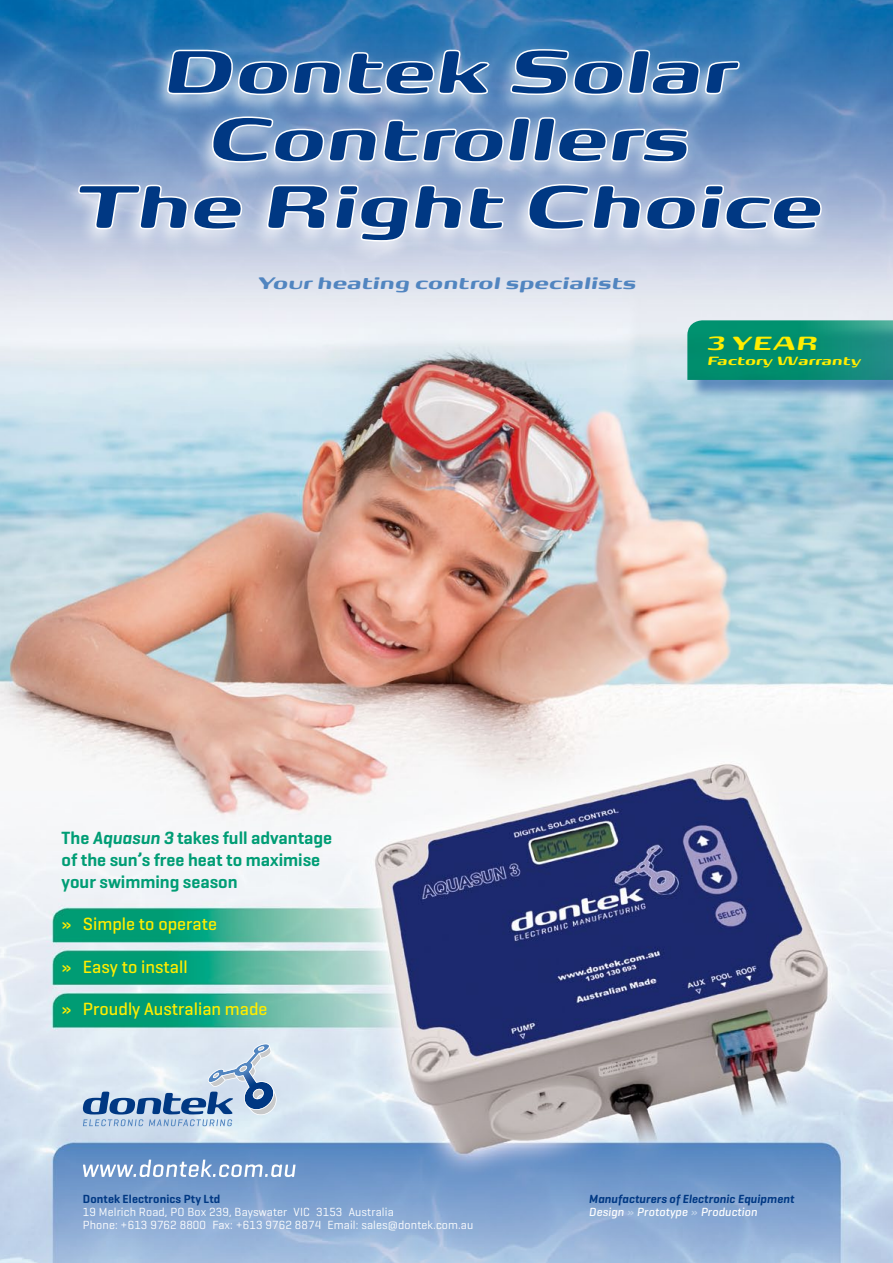
<style>
.page{position:relative;width:893px;height:1263px;background:#fff}
.page>*{position:absolute;margin:0;border:0;box-sizing:border-box;transform-origin:0 0}
.t1{font:italic 900 75px/67.5px "FP Head Pro";color:#003883;text-align:center}
.t2{font:italic 900 24px "FP Head Pro";color:#ffed00}
.t3{font:italic 900 21px "FP Head Pro";color:#5185c0}
.t4{font:600 18px/21.6px "Geogrotesque";color:#009d75}
.t5{font:500 18px "Geogrotesque";color:#ffed00}
.t6{font:italic 900 15px "FP Head Pro";color:#ffed00}
.t7{font:12px/12.8px "Geogrotesque";letter-spacing:.01em;color:#fff}
.t8{font:italic 600 12px/12.8px "Geogrotesque";letter-spacing:.01em;color:#003883}
.t9{font:600 12px "Geogrotesque";letter-spacing:.01em;color:#003883}
.s1{font-style:italic}
.s2{font-weight:500;color:#fff}
.s3{font-weight:500;color:#bfd3eb}
</style>
<div class="page">
<img style="left:0;top:0;width:893px;height:1263px">
<div style="left:689px;top:322px;width:204px;height:77px;background:#5185c0;opacity:.75"></div>
<svg style="left:687px;top:320px;width:206px;height:60px;background:#0d9076"></svg>
<svg style="left:82px;top:1043px;width:195px;height:83px;background:#b8cbe0"></svg>
<div style="left:61px;top:42px;width:770px;height:221px;background:#fff;opacity:.75"></div>
<svg style="left:168px;top:48px;width:325px;height:49px"></svg>
<svg style="left:509px;top:48px;width:232px;height:49px"></svg>
<svg style="left:208px;top:115px;width:481px;height:49px"></svg>
<svg style="left:78px;top:183px;width:166px;height:49px"></svg>
<svg style="left:268px;top:183px;width:62px;height:48px"></svg>
<svg style="left:336px;top:183px;width:72px;height:60px"></svg>
<svg style="left:415px;top:183px;width:90px;height:48px"></svg>
<svg style="left:524px;top:182px;width:299px;height:50px"></svg>
<svg style="left:83px;top:1159px;width:213px;height:18px"></svg>
<h1 class="t1" style="left:74px;top:29px;width:749px">Dontek Solar<br>Controllers<br>The Right Choice</h1>
<h3 class="t3" style="left:257px;top:268px;width:380px">Your heating control specialists</h3>
<h2 class="t2" style="left:706px;top:325px;width:101px">3 Year</h2>
<p class="t6" style="left:707px;top:349px;width:155px">Factory Warranty</p>
<h3 class="t4" style="left:62px;top:827px;width:272px">The <span class="s1">Aquasun 3</span> takes full advantage of the sun’s free heat to maximise your swimming season</h3>
<h3 class="t5" style="left:62px;top:913px;width:157px">» Simple to operate</h3>
<h3 class="t5" style="left:62px;top:955px;width:127px">» Easy to install</h3>
<h3 class="t5" style="left:62px;top:998px;width:207px">» Proudly Australian made</h3>
<p class="t9" style="left:83px;top:1192px;width:139px">Dontek Electronics Pty Ltd</p>
<p class="t7" style="left:83px;top:1205px;width:392px">19 Melrich Road, PO Box 239, Bayswater VIC 3153 Australia<br>Phone: +613 9762 8800 Fax: +613 9762 8874 Email: sales@dontek.com.au</p>
<p class="t8" style="left:589px;top:1193px;width:207px">Manufacturers of Electronic Equipment<br><span class="s2">Design</span> <span class="s3">»</span> <span class="s2">Prototype</span> <span class="s3">»</span> <span class="s2">Production</span></p>
</div>
